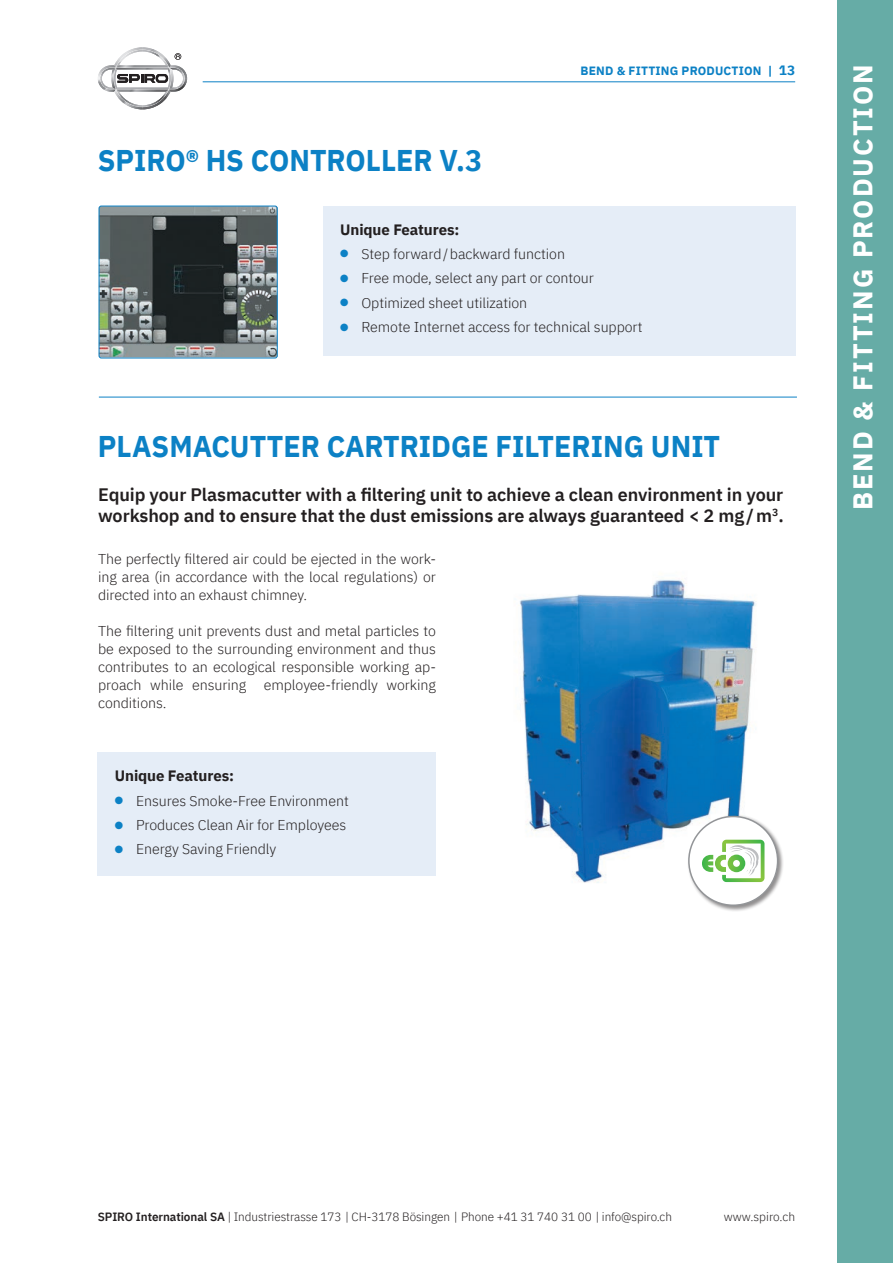
<style>
.page{position:relative;width:893px;height:1263px;background:#fff}
.page>*{position:absolute;margin:0;border:0;box-sizing:border-box;transform-origin:0 0}
.t1{font:700 30px "IBM Plex Sans";color:#0c81c5;scale:.95 1}
.t2{font:700 27px "IBM Plex Sans";letter-spacing:.075em;color:#fff}
.t3{font:600 18px/21.6px "IBM Plex Sans";letter-spacing:-.005em;color:#231f20}
.t4{font:700 15px "IBM Plex Sans";letter-spacing:-.005em;color:#231f20}
.t5{font:300 14.25px/18px "IBM Plex Sans";letter-spacing:-.005em;color:#231f20;text-align:justify}
.t6{font:300 12px "IBM Plex Sans";letter-spacing:-.005em;color:#231f20}
.t7{font:700 12px "IBM Plex Sans";letter-spacing:.015em;color:#0c81c5}
.s1{font-size:13.5px}
.s2{color:#0c81c5}
.s3{font-weight:600}
</style>
<div class="page">
<img style="left:133px;top:47px;width:19px;height:2px">
<img style="left:131px;top:107px;width:23px;height:2px">
<hr style="left:203px;top:81px;width:592px;height:1px;background:#0c81c5">
<svg style="left:98px;top:49px;width:89px;height:58px"></svg>
<div style="left:838px;top:0;width:55px;height:1263px;background:#66aca6"></div>
<div style="left:323px;top:206px;width:472px;height:149px;background:#e5edf7"></div>
<img style="left:99px;top:206px;width:178px;height:150px">
<div style="left:99px;top:206px;width:178px;height:152px;border:1px solid #0c81c5;border-radius:2px"></div>
<hr style="left:99px;top:397px;width:698px;height:1px;background:#0c81c5">
<img style="left:519px;top:579px;width:237px;height:304px">
<div style="left:98px;top:752px;width:338px;height:124px;background:#e5edf7"></div>
<div style="left:687px;top:815px;width:97px;height:97px;background:#231f20;opacity:.5"></div>
<div style="left:689px;top:816px;width:89px;height:89px;background:#fff;border-radius:50%"></div>
<div style="left:688px;top:816px;width:90px;height:90px;border:2px solid #939598;border-radius:50%"></div>
<svg style="left:702px;top:840px;width:62px;height:42px"></svg>
<p class="t7" style="left:581px;top:61px;width:216px">BEND &amp; FITTING PRODUCTION | <span class="s1">13</span></p>
<p class="t2" style="left:841px;top:510px;width:447px;rotate:-90deg">BEND &amp; FITTING PRODUCTION</p>
<p class="t1" style="left:98px;top:137px;width:406px">SPIRO® HS CONTROLLER V.3</p>
<p class="t4" style="left:340px;top:217px;width:121px">Unique Features:</p>
<p class="t5" style="left:340px;top:244px;width:226px"><span class="s2">●</span> Step forward/backward function</p>
<p class="t5" style="left:340px;top:268px;width:255px"><span class="s2">●</span> Free mode, select any part or contour</p>
<p class="t5" style="left:340px;top:292px;width:189px"><span class="s2">●</span> Optimized sheet utilization</p>
<p class="t5" style="left:340px;top:317px;width:304px"><span class="s2">●</span> Remote Internet access for technical support</p>
<p class="t1" style="left:98px;top:422px;width:657px">PLASMACUTTER CARTRIDGE FILTERING UNIT</p>
<p class="t3" style="left:98px;top:482px;width:687px">Equip your Plasmacutter with a filtering unit to achieve a clean environment in your workshop and to ensure that the dust emissions are always guaranteed &lt; 2 mg/m<sup>3</sup>.</p>
<p class="t5" style="left:98px;top:548px;width:339px">The perfectly filtered air could be ejected in the work&shy;ing area (in accordance with the local regulations) or directed into an exhaust chimney.</p>
<p class="t5" style="left:98px;top:620px;width:339px">The filtering unit prevents dust and metal particles to be exposed to the surrounding environment and thus contributes to an ecological responsible working ap&shy;proach while ensuring employee-friendly working conditions.</p>
<p class="t4" style="left:115px;top:764px;width:121px">Unique Features:</p>
<p class="t5" style="left:115px;top:790px;width:235px"><span class="s2">●</span> Ensures Smoke-Free Environment</p>
<p class="t5" style="left:115px;top:815px;width:233px"><span class="s2">●</span> Produces Clean Air for Employees</p>
<p class="t5" style="left:115px;top:839px;width:163px"><span class="s2">●</span> Energy Saving Friendly</p>
<p class="t6" style="left:98px;top:1208px;width:576px"><span class="s3">SPIRO International SA</span> | Industriestrasse 173 | CH-3178 Bösingen | Phone +41 31 740 31 00 | info@spiro.ch</p>
<p class="t6" style="left:724px;top:1208px;width:73px">www.spiro.ch</p>
</div>
